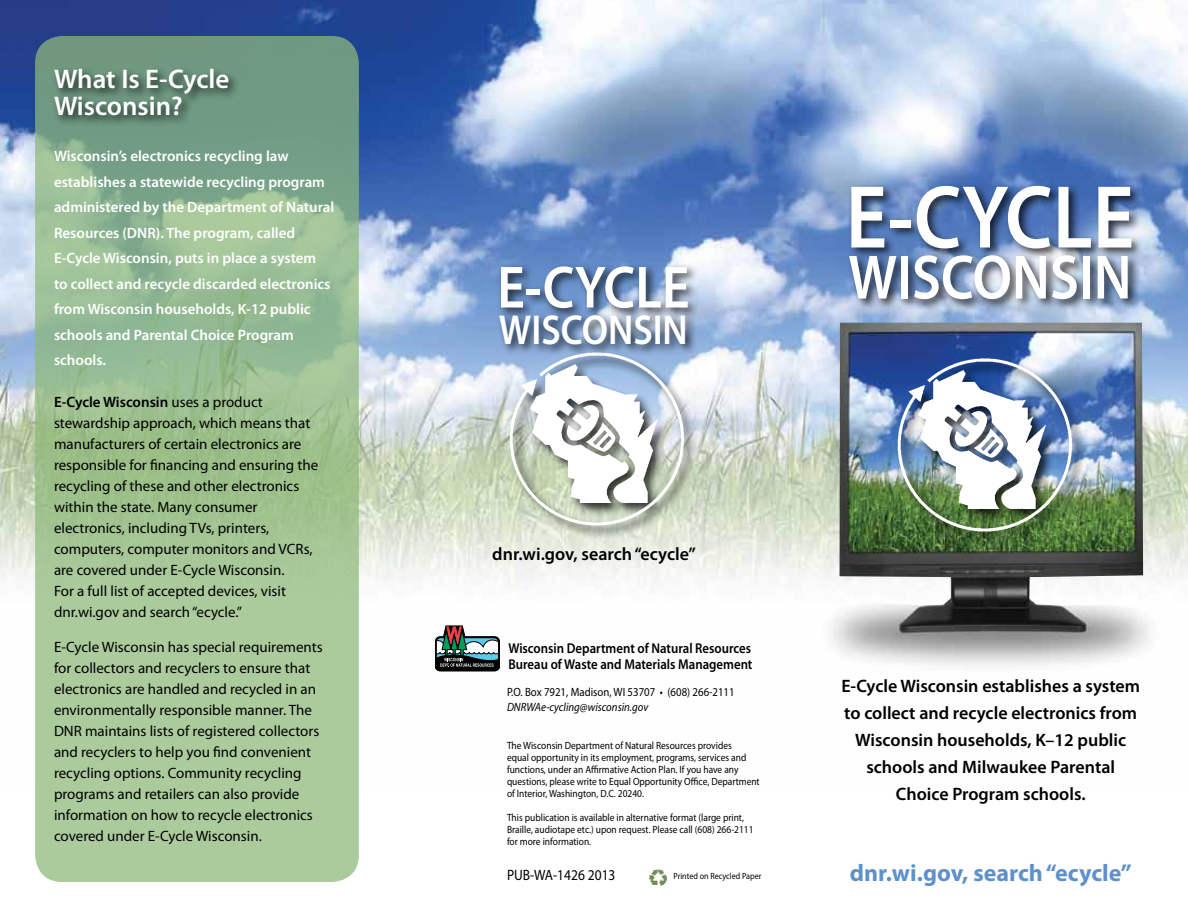
<style>
.page{position:relative;width:1188px;height:918px;background:#fff}
.page>*{position:absolute;margin:0;border:0;box-sizing:border-box;transform-origin:0 0}
.t1{font:600 90px "Myriad Pro";color:#fff;scale:.9 1}
.t2{font:600 63px "Myriad Pro";color:#fff;scale:.89 1}
.t3{font:600 60px "Myriad Pro";color:#fff;scale:.9 1}
.t4{font:600 42px "Myriad Pro";color:#fff;scale:.89 1}
.t5{font:600 27px "Myriad Pro";color:#fff}
.t6{font:700 24px "Myriad Pro";color:#5e91cc}
.t7{font:600 18px/27px "Myriad Pro";color:#000;text-align:center}
.t8{font:15px/21px "Myriad Pro";color:#000}
.t9{font:600 15px/25.5px "Myriad Pro";color:#fff}
.t10{font:15px "Myriad Pro";color:#000;scale:.9 1}
.t11{font:600 14.25px "Myriad Pro";color:#000;scale:.9 1}
.t12{font:12px "Myriad Pro";color:#000;scale:.9 1}
.t13{font:italic 12px "Myriad Pro";color:#000;scale:.9 1}
.t14{font:10.5px/12px "Myriad Pro";color:#000;scale:.9 1}
.t15{font:9px "Myriad Pro";color:#000;scale:.9 1}
.s1{font-weight:600}
</style>
<div class="page">
<img style="left:0;top:0;width:1188px;height:672px">
<img style="left:816px;top:323px;width:350px;height:349px">
<img style="left:495px;top:332px;width:203px;height:210px">
<img style="left:884px;top:338px;width:203px;height:210px">
<div style="left:847px;top:182px;width:297px;height:130px;background:#000;opacity:.75"></div>
<div style="left:496px;top:263px;width:204px;height:94px;background:#000;opacity:.75"></div>
<svg style="left:35px;top:36px;width:324px;height:846px;background:#9bbe94"></svg>
<div style="left:51px;top:65px;width:189px;height:62px;background:#000;opacity:.75"></div>
<img style="left:649px;top:869px;width:18px;height:17px">
<svg style="left:435px;top:626px;width:65px;height:45px"></svg>
<p class="t5" style="left:54px;top:62px;width:177px">What Is E-Cycle</p>
<p class="t5" style="left:54px;top:89px;width:130px">Wisconsin?</p>
<p class="t9" style="left:54px;top:143px;width:282px">Wisconsin’s electronics recycling law establishes a statewide recycling program administered by the Department of Natural Resources (DNR). The program, called</p>
<p class="t9" style="left:54px;top:245px;width:278px">E-Cycle Wisconsin, puts in place a system to collect and recycle discarded electronics from Wisconsin households, K-12 public schools and Parental Choice Program schools.</p>
<p class="t8" style="left:54px;top:391px;width:266px"><span class="s1">E-Cycle Wisconsin</span> uses a product stewardship approach, which means that manufacturers of certain electronics are responsible for financing and ensuring the recycling of these and other electronics within the state. Many consumer electronics, including TVs, printers, computers, computer monitors and VCRs, are covered under E-Cycle Wisconsin.</p>
<p class="t8" style="left:54px;top:580px;width:234px">For a full list of accepted devices, visit dnr.wi.gov and search “ecycle.”</p>
<p class="t8" style="left:54px;top:636px;width:270px">E-Cycle Wisconsin has special requirements for collectors and recyclers to ensure that electronics are handled and recycled in an environmentally responsible manner. The DNR maintains lists of registered collectors and recyclers to help you find convenient recycling options. Community recycling programs and retailers can also provide information on how to recycle electronics covered under E-Cycle Wisconsin.</p>
<p class="t11" style="left:508px;top:639px;width:271px">Wisconsin Department of Natural Resources</p>
<p class="t1" style="left:846px;top:160px;width:322px">E-CYCLE</p>
<p class="t3" style="left:497px;top:249px;width:215px">E-CYCLE</p>
<p class="t2" style="left:848px;top:237px;width:320px">WISCONSIN</p>
<p class="t4" style="left:499px;top:303px;width:214px">WISCONSIN</p>
<p class="t7" style="left:492px;top:540px;width:205px">dnr.wi.gov, search “ecycle”</p>
<p class="t11" style="left:508px;top:655px;width:273px">Bureau of Waste and Materials Management</p>
<p class="t7" style="left:841px;top:672px;width:300px">E-Cycle Wisconsin establishes a system to collect and recycle electronics from Wisconsin households, K–12 public schools and Milwaukee Parental</p>
<p class="t7" style="left:896px;top:780px;width:191px">Choice Program schools.</p>
<p class="t12" style="left:507px;top:685px;width:254px">P.O. Box 7921, Madison, WI 53707 • (608) 266-2111</p>
<p class="t13" style="left:507px;top:700px;width:159px">DNRWAe-cycling@wisconsin.gov</p>
<p class="t14" style="left:507px;top:739px;width:282px">The Wisconsin Department of Natural Resources provides<br>equal opportunity in its employment, programs, services and functions, under an Affirmative Action Plan. If you have any questions, please write to Equal Opportunity Office, Department of Interior, Washington, D.C. 20240.</p>
<p class="t14" style="left:507px;top:811px;width:276px">This publication is available in alternative format (large print,<br>Braille, audiotape etc.) upon request. Please call (608) 266-2111 for more information.</p>
<p class="t10" style="left:507px;top:865px;width:122px">PUB-WA-1426 2013</p>
<p class="t15" style="left:674px;top:871px;width:99px">Printed on Recycled Paper</p>
<p class="t6" style="left:850px;top:857px;width:283px">dnr.wi.gov, search “ecycle”</p>
</div>
